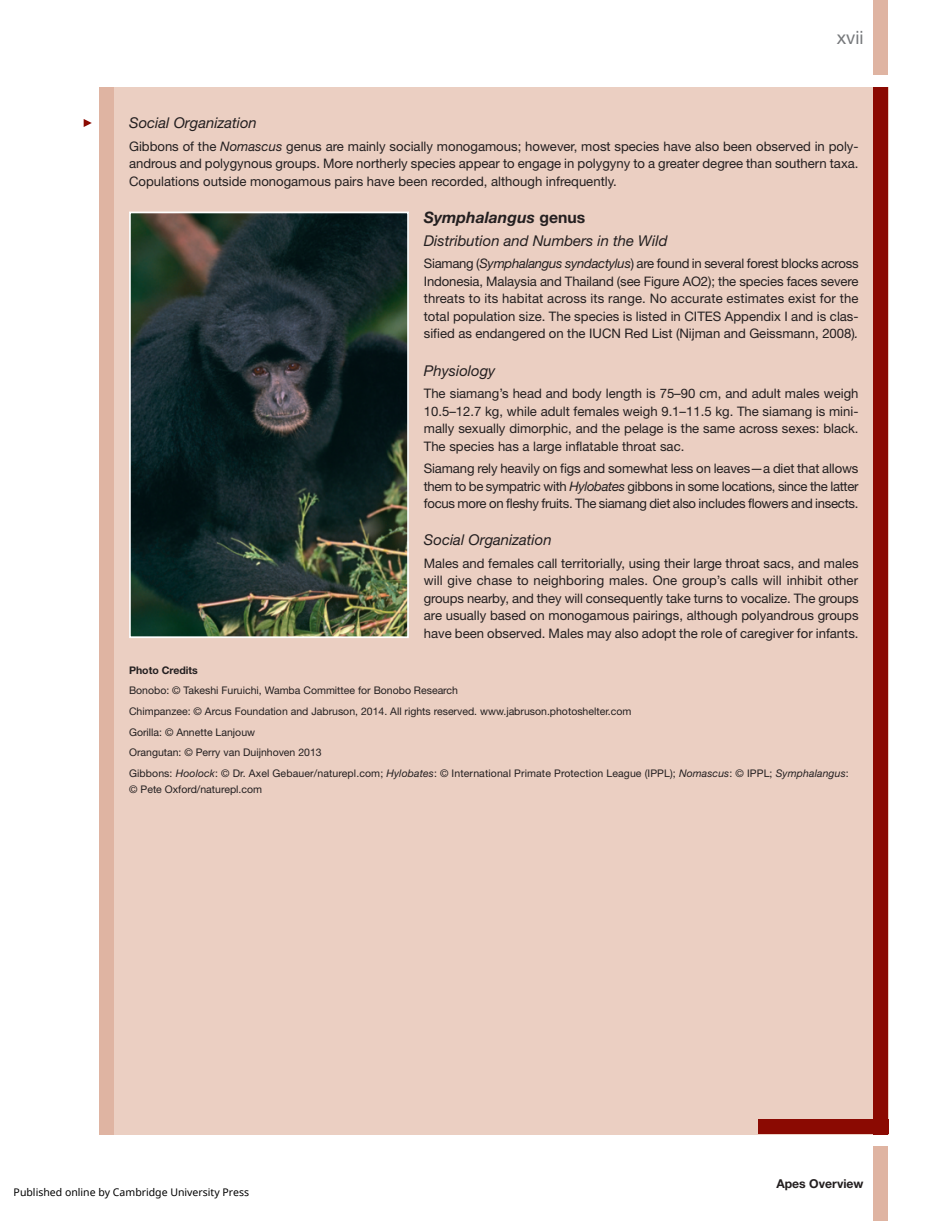
<style>
.page{position:relative;width:938px;height:1221px;background:#fff}
.page>*{position:absolute;margin:0;border:0;box-sizing:border-box;transform-origin:0 0}
.t1{font:18.38px "Helvetica Neue";color:#76787b}
.t2{font:italic 700 15.75px "Helvetica Neue";color:#231f20}
.t3{font:italic 14.88px "Helvetica Neue";color:#231f20}
.t4{font:13.12px/17.5px "Helvetica Neue";color:#231f20;text-align:justify}
.t5{font:700 12.25px "Helvetica Neue";color:#231f20}
.t6{font:10.5px/20.7px "Helvetica Neue";color:#231f20}
.t7{font:10.5px "Noto Sans";color:#000}
.t8{font:700 10.5px "Helvetica Neue";color:#231f20}
.s1{font-style:italic}
.s2{font-style:normal}
</style>
<div class="page">
<div style="left:873px;top:0;width:15px;height:74px;background:#dfb4a2"></div>
<div style="left:873px;top:1146px;width:15px;height:74px;background:#dfb4a2"></div>
<div style="left:99px;top:87px;width:789px;height:1047px;background:#ebcfc2"></div>
<div style="left:873px;top:87px;width:15px;height:1047px;background:#8b0a02"></div>
<div style="left:758px;top:1119px;width:130px;height:15px;background:#8b0a02"></div>
<div style="left:99px;top:87px;width:15px;height:1047px;background:#dfb4a2"></div>
<svg style="left:83px;top:119px;width:9px;height:8px"></svg>
<img style="left:132px;top:214px;width:274px;height:421px">
<div style="left:129px;top:211px;width:280px;height:427px;border:2px solid #fff"></div>
<h1 class="t1" style="left:836px;top:26px;width:28px">xvii</h1>
<p class="t3" style="left:129px;top:114px;width:129px">Social Organization</p>
<p class="t4" style="left:129px;top:137px;width:731px">Gibbons of the <span class="s1">Nomascus</span> genus are mainly socially monogamous; however, most species have also been observed in poly&shy;androus and polygynous groups. More northerly species appear to engage in polygyny to a greater degree than southern taxa.<br>Copulations outside monogamous pairs have been recorded, although infrequently.</p>
<p class="t2" style="left:424px;top:208px;width:163px">Symphalangus <span class="s2">genus</span></p>
<p class="t3" style="left:424px;top:231px;width:245px">Distribution and Numbers in the Wild</p>
<p class="t4" style="left:424px;top:254px;width:436px">Siamang (<span class="s1">Symphalangus syndactylus</span>) are found in several forest blocks across Indonesia, Malaysia and Thailand (see Figure AO2); the species faces severe threats to its habitat across its range. No accurate estimates exist for the total population size. The species is listed in CITES Appendix I and is clas&shy;sified as endangered on the IUCN Red List (Nijman and Geissmann, 2008)<span class="s1">.</span></p>
<p class="t3" style="left:424px;top:361px;width:73px">Physiology</p>
<p class="t4" style="left:424px;top:384px;width:436px">The siamang’s head and body length is 75–90 cm, and adult males weigh 10.5–12.7 kg, while adult females weigh 9.1–11.5 kg. The siamang is mini&shy;mally sexually dimorphic, and the pelage is the same across sexes: black.<br>The species has a large inflatable throat sac.</p>
<p class="t4" style="left:424px;top:459px;width:436px">Siamang rely heavily on figs and somewhat less on leaves—a diet that allows them to be sympatric with <span class="s1">Hylobates</span> gibbons in some locations, since the latter focus more on fleshy fruits. The siamang diet also includes flowers and insects.</p>
<p class="t3" style="left:424px;top:531px;width:129px">Social Organization</p>
<p class="t4" style="left:424px;top:554px;width:436px">Males and females call territorially, using their large throat sacs, and males will give chase to neighboring males. One group’s calls will inhibit other groups nearby, and they will consequently take turns to vocalize. The groups are usually based on monogamous pairings, although polyandrous groups have been observed. Males may also adopt the role of caregiver for infants.</p>
<p class="t8" style="left:129px;top:663px;width:70px">Photo Credits</p>
<p class="t6" style="left:129px;top:680px;width:721px">Bonobo: © Takeshi Furuichi, Wamba Committee for Bonobo Research<br>Chimpanzee: © Arcus Foundation and Jabruson, 2014. All rights reserved. www.jabruson.photoshelter.com<br>Gorilla: © Annette Lanjouw<br>Orangutan: © Perry van Duijnhoven 2013<br>Gibbons: <span class="s1">Hoolock</span>: © Dr. Axel Gebauer/naturepl.com; <span class="s1">Hylobates</span>: © International Primate Protection League (IPPL); <span class="s1">Nomascus</span>: © IPPL; <span class="s1">Symphalangus</span>:</p>
<p class="t6" style="left:129px;top:778px;width:135px">© Pete Oxford/naturepl.com</p>
<p class="t7" style="left:14px;top:1184px;width:237px">Published online by Cambridge University Press</p>
<p class="t5" style="left:776px;top:1176px;width:89px">Apes Overview</p>
</div>
